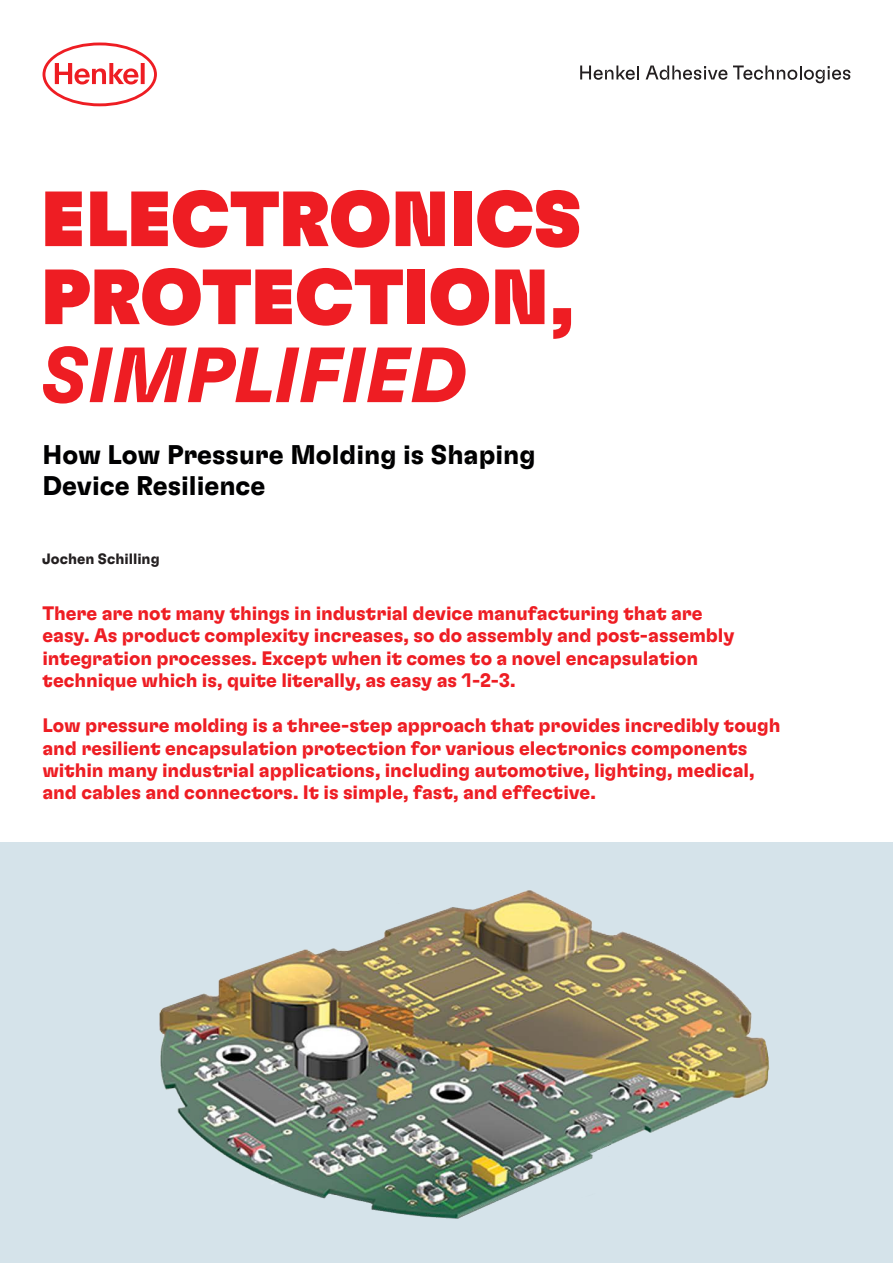
<style>
.page{position:relative;width:893px;height:1263px;background:#fff}
.page>*{position:absolute;margin:0;border:0;box-sizing:border-box;transform-origin:0 0}
.t1{font:78px/78px "Henkel GT Flexa Bl";color:#ee1d23;text-align:justify}
.GTF_Bold_18_20_7_black{font:700 27px "Henkel GT Flexa";color:#000001}
.GTF_Bold_13_14_95_red{font:700 19.5px/22.5px "Henkel GT Flexa";letter-spacing:-.005em;color:#ee1d23}
.GTF_Bold_10_12_5_black{font:700 15px "Henkel GT Flexa";letter-spacing:.005em;color:#231f20}
.s1{font-family:"Henkel GT Flexa";font-weight:700;font-style:italic}
</style>
<div class="page">
<div style="left:0;top:842px;width:893px;height:421px;background:#d5e3ea"></div>
<img style="left:159px;top:890px;width:611px;height:329px">
<svg style="left:43px;top:43px;width:114px;height:63px"></svg>
<svg style="left:580px;top:66px;width:59px;height:14px"></svg>
<svg style="left:646px;top:66px;width:81px;height:14px"></svg>
<svg style="left:733px;top:66px;width:117px;height:17px"></svg>
<p class="t1" style="left:41px;top:178px;width:542px">ELECTRONICS PROTECTION, <span class="s1">SIMPLIFIED</span></p>
<p class="GTF_Bold_18_20_7_black" style="left:43px;top:438px;width:495px">How Low Pressure Molding is Shaping</p>
<p class="GTF_Bold_18_20_7_black" style="left:43px;top:469px;width:224px">Device Resilience</p>
<p class="GTF_Bold_10_12_5_black" style="left:42px;top:549px;width:119px">Jochen Schilling</p>
<p class="GTF_Bold_13_14_95_red" style="left:43px;top:601px;width:693px">There are not many things in industrial device manufacturing that are easy. As product complexity increases, so do assembly and post-assembly integration processes. Except when it comes to a novel encapsulation technique which is, quite literally, as easy as 1-2-3.</p>
<p class="GTF_Bold_13_14_95_red" style="left:43px;top:713px;width:739px">Low pressure molding is a three-step approach that provides incredibly tough and resilient encapsulation protection for various electronics components within many industrial applications, including automotive, lighting, medical, and cables and connectors. It is simple, fast, and effective.</p>
</div>
